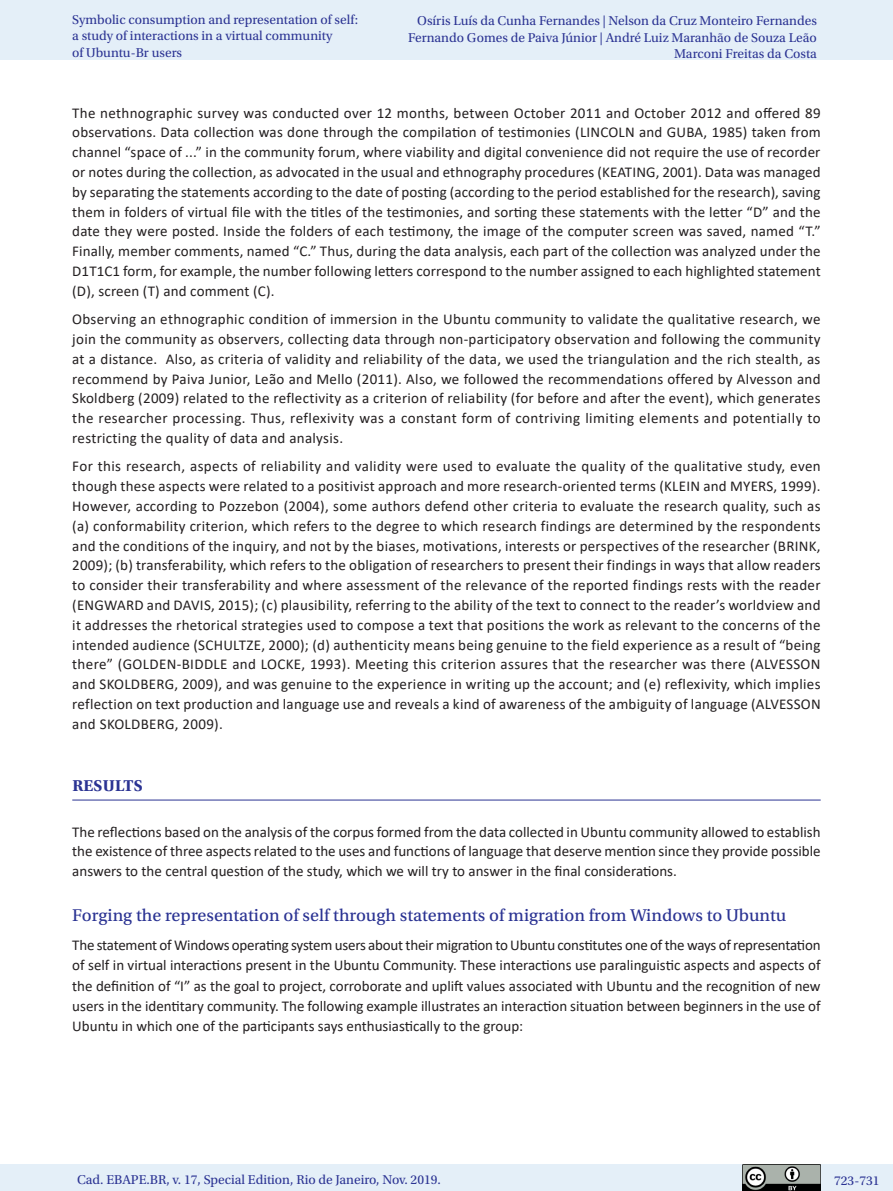
<style>
.page{position:relative;width:893px;height:1191px;background:#fff}
.page>*{position:absolute;margin:0;border:0;box-sizing:border-box;transform-origin:0 0}
._07_2_sub2{font:18px "Utopia Std Capt";color:#2b3393}
._07_1_sub_1{font:700 16.5px "Utopia Std";letter-spacing:.01em;color:#2b3393}
._06_0_texto{font:15px/19.8px "Calibri";letter-spacing:.005em;color:#231f20;text-align:justify}
.t1{font:13.5px/16.5px "Utopia Std";color:#2b3393}
</style>
<div class="page">
<div style="left:0;top:0;width:893px;height:60px;background:#e4eff8"></div>
<div style="left:0;top:1164px;width:893px;height:27px;background:#e4eff8"></div>
<img style="left:743px;top:1164px;width:78px;height:27px">
<hr style="left:72px;top:799px;width:749px;height:1px;background:#2b3393">
<p class="t1" style="left:72px;top:11px;width:288px">Symbolic consumption and representation of self: a study of interactions in a virtual community<br>of Ubuntu-Br users</p>
<p class="t1" style="left:408px;top:13px;width:410px;text-align:right">Osíris Luís da Cunha Fernandes | Nelson da Cruz Monteiro Fernandes<br>Fernando Gomes de Paiva Júnior | André Luiz Maranhão de Souza Leão<br>Marconi Freitas da Costa</p>
<p class="_06_0_texto" style="left:72px;top:102px;width:750px">The nethnographic survey was conducted over 12 months, between October 2011 and October 2012 and offered 89 observations. Data collection was done through the compilation of testimonies (LINCOLN and GUBA, 1985) taken from channel “space of ...” in the community forum, where viability and digital convenience did not require the use of recorder or notes during the collection, as advocated in the usual and ethnography procedures (KEATING, 2001). Data was managed by separating the statements according to the date of posting (according to the period established for the research), saving them in folders of virtual file with the titles of the testimonies, and sorting these statements with the letter “D” and the date they were posted. Inside the folders of each testimony, the image of the computer screen was saved, named “T.” Finally, member comments, named “C.” Thus, during the data analysis, each part of the collection was analyzed under the D1T1C1 form, for example, the number following letters correspond to the number assigned to each highlighted statement (D), screen (T) and comment (C).</p>
<p class="_06_0_texto" style="left:72px;top:309px;width:750px">Observing an ethnographic condition of immersion in the Ubuntu community to validate the qualitative research, we join the community as observers, collecting data through non-participatory observation and following the community at a distance. Also, as criteria of validity and reliability of the data, we used the triangulation and the rich stealth, as recommend by Paiva Junior, Leão and Mello (2011). Also, we followed the recommendations offered by Alvesson and Skoldberg (2009) related to the reflectivity as a criterion of reliability (for before and after the event), which generates the researcher processing. Thus, reflexivity was a constant form of contriving limiting elements and potentially to restricting the quality of data and analysis.</p>
<p class="_06_0_texto" style="left:72px;top:456px;width:750px">For this research, aspects of reliability and validity were used to evaluate the quality of the qualitative study, even though these aspects were related to a positivist approach and more research-oriented terms (KLEIN and MYERS, 1999).<br>However, according to Pozzebon (2004), some authors defend other criteria to evaluate the research quality, such as (a) conformability criterion, which refers to the degree to which research findings are determined by the respondents and the conditions of the inquiry, and not by the biases, motivations, interests or perspectives of the researcher (BRINK, 2009); (b) transferability, which refers to the obligation of researchers to present their findings in ways that allow readers to consider their transferability and where assessment of the relevance of the reported findings rests with the reader (ENGWARD and DAVIS, 2015); (c) plausibility, referring to the ability of the text to connect to the reader’s worldview and it addresses the rhetorical strategies used to compose a text that positions the work as relevant to the concerns of the intended audience (SCHULTZE, 2000); (d) authenticity means being genuine to the field experience as a result of “being there” (GOLDEN-BIDDLE and LOCKE, 1993). Meeting this criterion assures that the researcher was there (ALVESSON and SKOLDBERG, 2009), and was genuine to the experience in writing up the account; and (e) reflexivity, which implies reflection on text production and language use and reveals a kind of awareness of the ambiguity of language (ALVESSON and SKOLDBERG, 2009).</p>
<p class="_07_1_sub_1" style="left:72px;top:776px;width:72px">RESULTS</p>
<p class="_06_0_texto" style="left:72px;top:821px;width:750px">The reflections based on the analysis of the corpus formed from the data collected in Ubuntu community allowed to establish the existence of three aspects related to the uses and functions of language that deserve mention since they provide possible answers to the central question of the study, which we will try to answer in the final considerations.</p>
<p class="_07_2_sub2" style="left:72px;top:905px;width:716px">Forging the representation of self through statements of migration from Windows to Ubuntu</p>
<p class="_06_0_texto" style="left:72px;top:934px;width:750px;line-height:20.2px">The statement of Windows operating system users about their migration to Ubuntu constitutes one of the ways of representation of self in virtual interactions present in the Ubuntu Community. These interactions use paralinguistic aspects and aspects of the definition of “I” as the goal to project, corroborate and uplift values associated with Ubuntu and the recognition of new users in the identitary community. The following example illustrates an interaction situation between beginners in the use of Ubuntu in which one of the participants says enthusiastically to the group:</p>
<p class="t1" style="left:77px;top:1171px;width:365px">Cad. EBAPE.BR, v. 17, Special Edition, Rio de Janeiro, Nov. 2019.</p>
<p class="t1" style="left:834px;top:1172px;width:47px">723-731</p>
</div>
